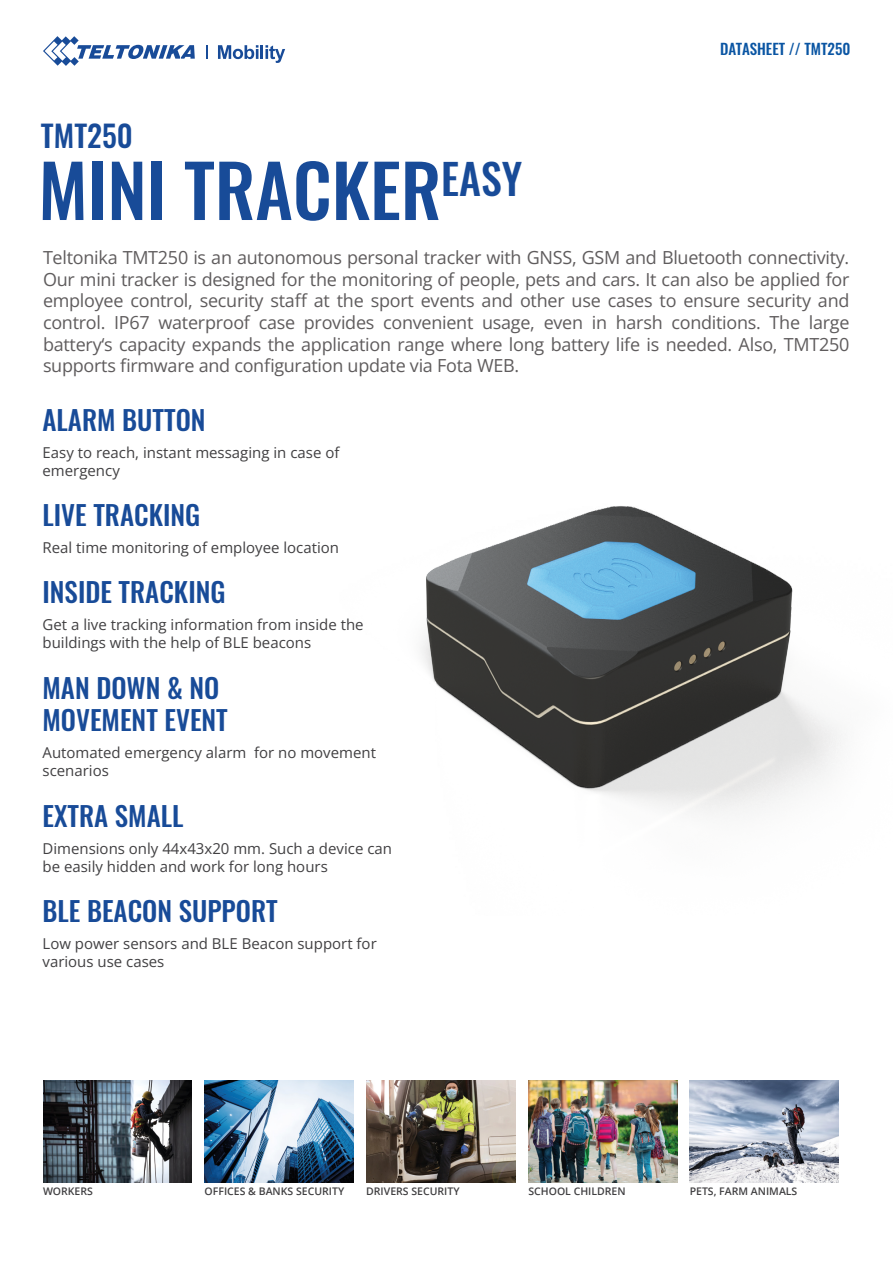
<style>
.page{position:relative;width:893px;height:1263px;background:#fff}
.page>*{position:absolute;margin:0;border:0;box-sizing:border-box;transform-origin:0 0}
.t1{font:500 72px "Oswald";color:#184b98}
.t2{font:500 30px "Oswald";color:#184b98}
.t3{font:500 27px/32.4px "Oswald";color:#184b98}
.t4{font:18px/21.6px "Open Sans";letter-spacing:-.015em;color:#5f5c5d;text-align:justify}
.t5{font:15px/18px "Open Sans";color:#414042}
.t6{font:500 15px "Oswald";color:#0a55a3}
.t7{font:600 10.5px "Open Sans";color:#414042}
</style>
<div class="page">
<img style="left:43px;top:1080px;width:149px;height:102px">
<img style="left:205px;top:1080px;width:149px;height:102px">
<img style="left:366px;top:1080px;width:149px;height:102px">
<img style="left:528px;top:1080px;width:149px;height:102px">
<img style="left:690px;top:1080px;width:148px;height:102px">
<svg style="left:206px;top:45px;width:1px;height:14px"></svg>
<svg style="left:43px;top:36px;width:152px;height:30px"></svg>
<svg style="left:218px;top:45px;width:67px;height:18px"></svg>
<img style="left:421px;top:506px;width:421px;height:309px">
<h2 class="t2" style="left:41px;top:120px;width:93px">TMT250</h2>
<h1 class="t1" style="left:39px;top:153px;width:485px">MINI TRACKER<sup>EASY</sup></h1>
<p class="t6" style="left:720px;top:41px;width:132px">DATASHEET // TMT250</p>
<p class="t4" style="left:43px;top:246px;width:808px">Teltonika TMT250 is an autonomous personal tracker with GNSS, GSM and Bluetooth connectivity.<br>Our mini tracker is designed for the monitoring of people, pets and cars. It can also be applied for employee control, security staff at the sport events and other use cases to ensure security and control. IP67 waterproof case provides convenient usage, even in harsh conditions. The large battery‘s capacity expands the application range where long battery life is needed. Also, TMT250 supports firmware and configuration update via Fota WEB.</p>
<h3 class="t3" style="left:43px;top:405px;width:165px">ALARM BUTTON</h3>
<p class="t5" style="left:43px;top:443px;width:298px">Easy to reach, instant messaging in case of emergency</p>
<h3 class="t3" style="left:43px;top:500px;width:159px">LIVE TRACKING</h3>
<p class="t5" style="left:43px;top:538px;width:298px">Real time monitoring of employee location</p>
<h3 class="t3" style="left:43px;top:578px;width:185px">INSIDE TRACKING</h3>
<p class="t5" style="left:43px;top:616px;width:323px">Get a live tracking information from inside the buildings with the help of BLE beacons</p>
<h3 class="t3" style="left:43px;top:673px;width:187px">MAN DOWN &amp; NO<br>MOVEMENT EVENT</h3>
<p class="t5" style="left:43px;top:743px;width:335px">Automated emergency alarm for no movement scenarios</p>
<h3 class="t3" style="left:43px;top:801px;width:143px">EXTRA SMALL</h3>
<p class="t5" style="left:43px;top:839px;width:351px">Dimensions only 44x43x20 mm. Such a device can be easily hidden and work for long hours</p>
<h3 class="t3" style="left:43px;top:896px;width:237px">BLE BEACON SUPPORT</h3>
<p class="t5" style="left:43px;top:934px;width:336px">Low power sensors and BLE Beacon support for various use cases</p>
<p class="t7" style="left:43px;top:1184px;width:51px">WORKERS</p>
<p class="t7" style="left:205px;top:1184px;width:141px">OFFICES &amp; BANKS SECURITY</p>
<p class="t7" style="left:366px;top:1184px;width:95px">DRIVERS SECURITY</p>
<p class="t7" style="left:528px;top:1184px;width:99px">SCHOOL CHILDREN</p>
<p class="t7" style="left:690px;top:1184px;width:109px">PETS, FARM ANIMALS</p>
</div>
